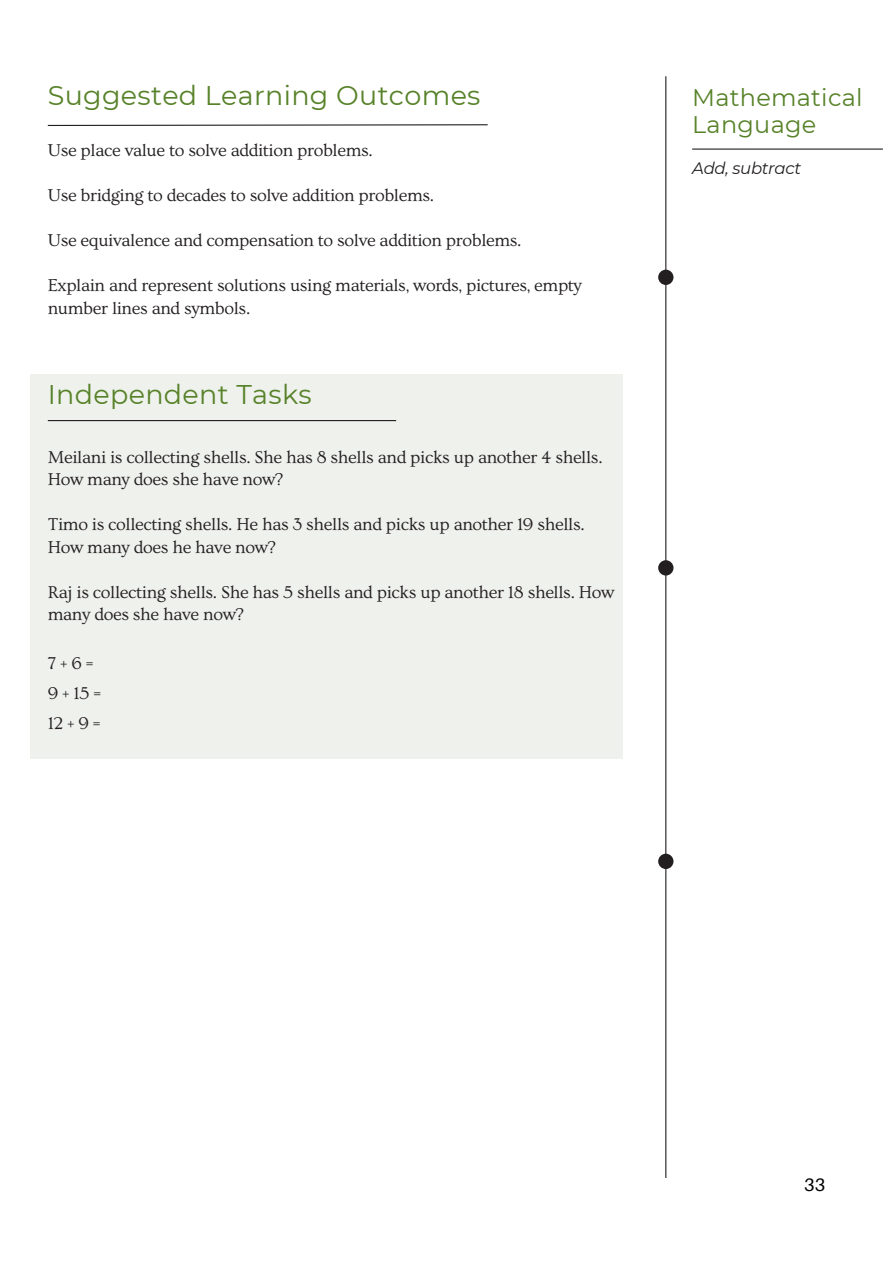
<style>
.page{position:relative;width:894px;height:1264px;background:#fff}
.page>*{position:absolute;margin:0;border:0;box-sizing:border-box;transform-origin:0 0}
.t1{font:27px "Montserrat";letter-spacing:.01em;color:#578229}
.t2{font:24px/27px "Montserrat";letter-spacing:.01em;color:#578229}
.t3{font:18px/22.5px "Ovo";letter-spacing:-.02em;color:#231f20}
.t4{font:18px "Aileron";color:#000}
.t5{font:italic 16.5px "Montserrat";letter-spacing:-.02em;color:#231f20}
</style>
<div class="page">
<hr style="left:665px;top:76px;width:1px;height:1101px;background:#231f20">
<div style="left:658px;top:853px;width:15px;height:16px;background:#231f20;border-radius:50%"></div>
<div style="left:658px;top:560px;width:15px;height:15px;background:#231f20;border-radius:50%"></div>
<div style="left:658px;top:270px;width:15px;height:15px;background:#231f20;border-radius:50%"></div>
<div style="left:30px;top:374px;width:592px;height:385px;background:#eff1ec"></div>
<hr style="left:48px;top:420px;width:348px;height:1px;background:#231f20">
<hr style="left:692px;top:148px;width:190px;height:2px;background:#231f20">
<svg style="left:47px;top:124px;width:441px;height:2px"></svg>
<p class="t1" style="left:48px;top:79px;width:434px">Suggested Learning Outcomes</p>
<h1 class="t3" style="left:48px;top:140px;width:326px">Use place value to solve addition problems.</h1>
<p class="t3" style="left:48px;top:185px;width:387px">Use bridging to decades to solve addition problems.</p>
<p class="t3" style="left:48px;top:230px;width:475px">Use equivalence and compensation to solve addition problems.</p>
<p class="t3" style="left:48px;top:275px;width:535px">Explain and represent solutions using materials, words, pictures, empty number lines and symbols.</p>
<p class="t1" style="left:48px;top:377px;width:265px">Independent Tasks</p>
<h1 class="t3" style="left:48px;top:446px;width:556px">Meilani is collecting shells. She has 8 shells and picks up another 4 shells.<br>How many does she have now?</h1>
<p class="t3" style="left:48px;top:513px;width:538px">Timo is collecting shells. He has 3 shells and picks up another 19 shells.<br>How many does he have now?</p>
<p class="t3" style="left:48px;top:581px;width:568px">Raj is collecting shells. She has 5 shells and picks up another 18 shells. How many does she have now?</p>
<p class="t3" style="left:48px;top:652px;width:47px">7+6=</p>
<p class="t3" style="left:48px;top:682px;width:55px">9+15=</p>
<p class="t3" style="left:48px;top:712px;width:54px">12+9=</p>
<p class="t2" style="left:692px;top:84px;width:172px">Mathematical<br>Language</p>
<p class="t5" style="left:692px;top:158px;width:110px">Add, subtract</p>
<p class="t4" style="left:804px;top:1173px;width:22px">33</p>
</div>
